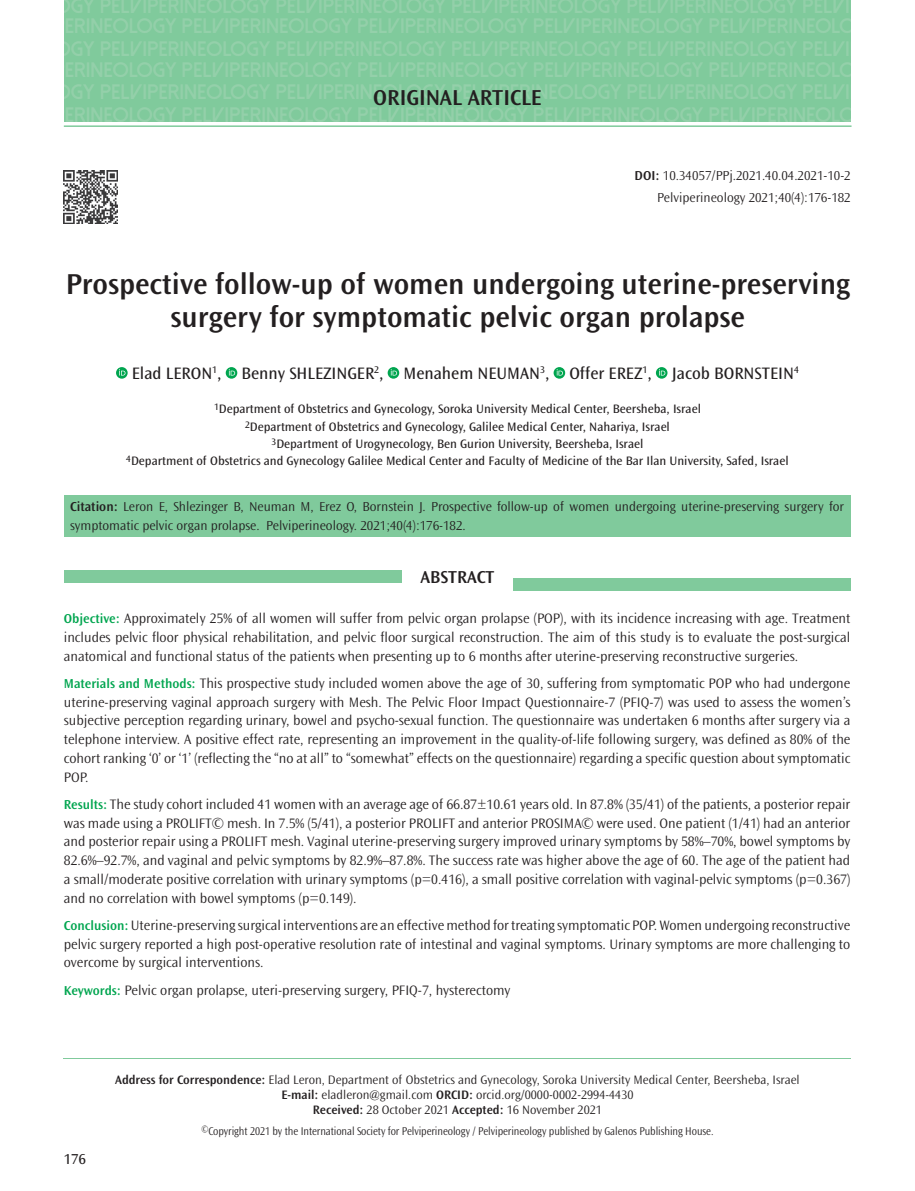
<style>
.page{position:relative;width:915px;height:1191px;background:#fff}
.page>*{position:absolute;margin:0;border:0;box-sizing:border-box;transform-origin:0 0}
.t1{font:600 30px/33px "Ocean Sans Std";color:#231f20;text-align:center}
.t2{font:600 22.5px "Ocean Sans Std";color:#231f20}
.t3{font:600 18px "Ocean Sans Std";color:#231f20}
.t4{font:17.25px "Ocean Sans Std";color:#231f20}
.t5{font:15px "Ocean Sans Std";color:#231f20}
.t6{font:300 14.25px/18.8px "Ocean Sans Std";color:#231f20;text-align:justify}
.t7{font:300 13.5px/18.8px "Ocean Sans Std";color:#231f20}
.t8{font:12.75px/17.1px "Ocean Sans Std";color:#231f20;text-align:center}
.t9{font:300 12.75px/15px "Ocean Sans Std";color:#231f20;text-align:center}
.t10{font:300 11.7px "Ocean Sans Std";letter-spacing:-.005em;color:#231f20;scale:.9 1}
.s1{font-weight:600}
.s2{font-weight:600;font-size:13.5px;color:#00a54f}
</style>
<div class="page">
<div style="left:64px;top:0;width:786px;height:122px;background:#80ca9c"></div>
<hr style="left:64px;top:125px;width:787px;height:2px;background:#80ca9c">
<img style="left:64px;top:170px;width:53px;height:54px">
<div style="left:64px;top:570px;width:337px;height:12px;background:#80ca9c"></div>
<div style="left:513px;top:578px;width:337px;height:12px;background:#80ca9c"></div>
<div style="left:64px;top:495px;width:786px;height:41px;background:#80ca9c"></div>
<hr style="left:63px;top:1058px;width:787px;height:1px;background:#80ca9c">
<svg style="left:116px;top:367px;width:12px;height:12px"></svg>
<svg style="left:119px;top:369px;width:6px;height:6px"></svg>
<svg style="left:226px;top:367px;width:11px;height:12px"></svg>
<svg style="left:229px;top:369px;width:6px;height:6px"></svg>
<svg style="left:387px;top:367px;width:12px;height:12px"></svg>
<svg style="left:390px;top:369px;width:7px;height:6px"></svg>
<svg style="left:553px;top:367px;width:12px;height:12px"></svg>
<svg style="left:556px;top:369px;width:7px;height:6px"></svg>
<svg style="left:655px;top:367px;width:12px;height:12px"></svg>
<svg style="left:658px;top:369px;width:7px;height:6px"></svg>
<h2 class="t2" style="left:373px;top:85px;width:170px">ORIGINAL ARTICLE</h2>
<p class="t7" style="left:634px;top:166px;width:218px"><span class="s1">DOI:</span> 10.34057/PPj.2021.40.04.2021-10-2</p>
<p class="t7" style="left:656px;top:189px;width:195px">Pelviperineology 2021;40(4):176-182</p>
<h1 class="t1" style="left:66px;top:268px;width:785px">Prospective follow-up of women undergoing uterine-preserving surgery for symptomatic pelvic organ prolapse</h1>
<p class="t4" style="left:132px;top:363px;width:668px">Elad LERON<sup>1</sup>, Benny SHLEZINGER<sup>2</sup>, Menahem NEUMAN<sup>3</sup>, Offer EREZ<sup>1</sup>, Jacob BORNSTEIN<sup>4</sup></p>
<p class="t8" style="left:126px;top:401px;width:663px"><sup>1</sup>Department of Obstetrics and Gynecology, Soroka University Medical Center, Beersheba, Israel<br><sup>2</sup>Department of Obstetrics and Gynecology, Galilee Medical Center, Nahariya, Israel<br><sup>3</sup>Department of Urogynecology, Ben Gurion University, Beersheba, Israel<br><sup>4</sup>Department of Obstetrics and Gynecology Galilee Medical Center and Faculty of Medicine of the Bar Ilan University, Safed, Israel</p>
<p class="t7" style="left:70px;top:497px;width:775px"><span class="s1">Citation:</span> Leron E, Shlezinger B, Neuman M, Erez O, Bornstein J. Prospective follow-up of women undergoing uterine-preserving surgery for symptomatic pelvic organ prolapse. Pelviperineology. 2021;40(4):176-182.</p>
<p class="t3" style="left:420px;top:567px;width:75px">ABSTRACT</p>
<p class="t6" style="left:64px;top:609px;width:787px"><span class="s2">Objective:</span> Approximately 25% of all women will suffer from pelvic organ prolapse (POP), with its incidence increasing with age. Treatment includes pelvic floor physical rehabilitation, and pelvic floor surgical reconstruction. The aim of this study is to evaluate the post-surgical anatomical and functional status of the patients when presenting up to 6 months after uterine-preserving reconstructive surgeries.</p>
<p class="t6" style="left:64px;top:674px;width:787px"><span class="s2">Materials and Methods:</span> This prospective study included women above the age of 30, suffering from symptomatic POP who had undergone uterine-preserving vaginal approach surgery with Mesh. The Pelvic Floor Impact Questionnaire-7 (PFIQ-7) was used to assess the women’s subjective perception regarding urinary, bowel and psycho-sexual function. The questionnaire was undertaken 6 months after surgery via a telephone interview. A positive effect rate, representing an improvement in the quality-of-life following surgery, was defined as 80% of the cohort ranking ‘0’ or ‘1’ (reflecting the “no at all” to “somewhat” effects on the questionnaire) regarding a specific question about symptomatic POP.</p>
<p class="t6" style="left:64px;top:795px;width:787px"><span class="s2">Results:</span> The study cohort included 41 women with an average age of 66.87±10.61 years old. In 87.8% (35/41) of the patients, a posterior repair was made using a PROLIFT© mesh. In 7.5% (5/41), a posterior PROLIFT and anterior PROSIMA© were used. One patient (1/41) had an anterior and posterior repair using a PROLIFT mesh. Vaginal uterine-preserving surgery improved urinary symptoms by 58%–70%, bowel symptoms by 82.6%–92.7%, and vaginal and pelvic symptoms by 82.9%–87.8%. The success rate was higher above the age of 60. The age of the patient had a small/moderate positive correlation with urinary symptoms (p=0.416), a small positive correlation with vaginal-pelvic symptoms (p=0.367) and no correlation with bowel symptoms (p=0.149).</p>
<p class="t6" style="left:64px;top:916px;width:787px"><span class="s2">Conclusion:</span> Uterine-preserving surgical interventions are an effective method for treating symptomatic POP. Women undergoing reconstructive pelvic surgery reported a high post-operative resolution rate of intestinal and vaginal symptoms. Urinary symptoms are more challenging to overcome by surgical interventions.</p>
<p class="t6" style="left:64px;top:980px;width:448px"><span class="s2">Keywords:</span> Pelvic organ prolapse, uteri-preserving surgery, PFIQ-7, hysterectomy</p>
<p class="t9" style="left:115px;top:1072px;width:686px"><span class="s1">Address for Correspondence:</span> Elad Leron, Department of Obstetrics and Gynecology, Soroka University Medical Center, Beersheba, Israel<br><span class="s1">E-mail:</span> eladleron@gmail.com <span class="s1">ORCID:</span> orcid.org/0000-0002-2994-4430<br><span class="s1">Received:</span> 28 October 2021 <span class="s1">Accepted:</span> 16 November 2021</p>
<p class="t5" style="left:64px;top:1150px;width:24px">176</p>
<p class="t10" style="left:201px;top:1125px;width:570px"><sup>©</sup>Copyright 2021 by the International Society for Pelviperineology / Pelviperineology published by Galenos Publishing House.</p>
</div>
